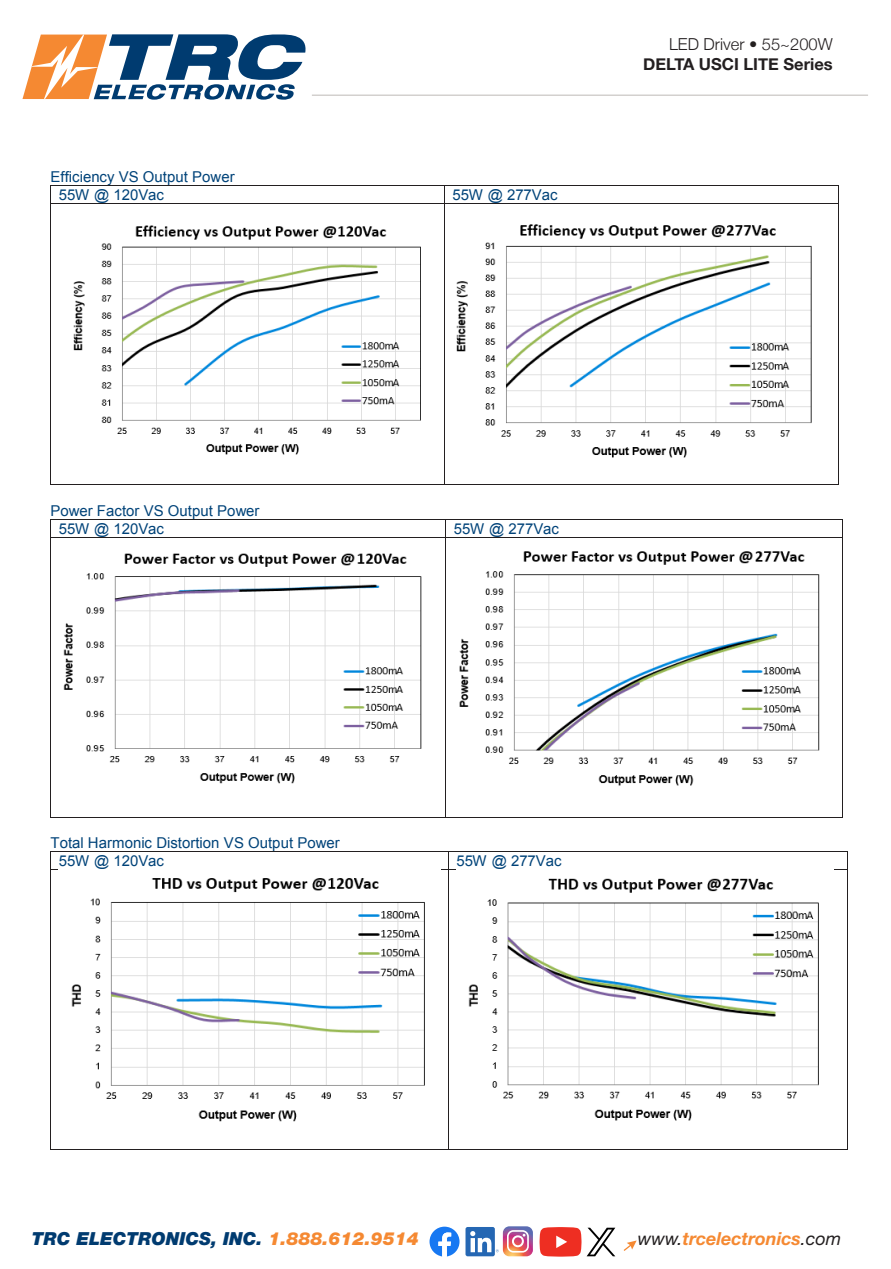
<style>
.page{position:relative;width:891px;height:1269px;background:#fff}
.page>*{position:absolute;margin:0;border:0;box-sizing:border-box;transform-origin:0 0}
.t1{font:italic 900 18px "Helvetica Neue LT Std";color:#003b70}
.t2{font:italic 700 18px "Helvetica Neue LT Std";color:#f58932}
.t3{font:700 16.5px "Helvetica Neue";color:#231f20}
.t4{font:300 16.5px "Helvetica Neue";color:#231f20}
.t5{font:15px/18px "Arial";color:#004379}
.s1{color:#f58932}
.s2{font-weight:400;color:#231f20}
</style>
<div class="page">
<hr style="left:312px;top:94px;width:556px;height:2px;background:#d3d0ce">
<svg style="left:624px;top:1240px;width:13px;height:11px"></svg>
<svg style="left:22px;top:34px;width:284px;height:66px"></svg>
<svg style="left:430px;top:1227px;width:30px;height:30px"></svg>
<div style="left:466px;top:1227px;width:29px;height:29px;background:#2567b3;border-radius:2px"></div>
<svg style="left:470px;top:1226px;width:63px;height:30px"></svg>
<svg style="left:540px;top:1227px;width:75px;height:30px"></svg>
<hr style="left:51px;top:185px;width:393px;height:1px;background:#231f20">
<hr style="left:445px;top:185px;width:393px;height:1px;background:#231f20">
<svg style="left:50px;top:185px;width:1px;height:19px"></svg>
<hr style="left:51px;top:203px;width:393px;height:1px;background:#231f20">
<svg style="left:444px;top:185px;width:1px;height:19px"></svg>
<hr style="left:445px;top:203px;width:393px;height:1px;background:#231f20">
<svg style="left:838px;top:185px;width:1px;height:19px"></svg>
<hr style="left:50px;top:204px;width:1px;height:280px;background:#231f20">
<hr style="left:51px;top:484px;width:393px;height:1px;background:#231f20">
<hr style="left:444px;top:204px;width:1px;height:280px;background:#231f20">
<hr style="left:445px;top:484px;width:393px;height:1px;background:#231f20">
<hr style="left:838px;top:204px;width:1px;height:280px;background:#231f20">
<hr style="left:51px;top:519px;width:394px;height:1px;background:#231f20">
<hr style="left:446px;top:519px;width:396px;height:1px;background:#231f20">
<svg style="left:50px;top:519px;width:1px;height:19px"></svg>
<hr style="left:51px;top:537px;width:394px;height:1px;background:#231f20">
<svg style="left:445px;top:519px;width:1px;height:19px"></svg>
<hr style="left:446px;top:537px;width:396px;height:1px;background:#231f20">
<svg style="left:842px;top:519px;width:1px;height:19px"></svg>
<hr style="left:50px;top:538px;width:1px;height:280px;background:#231f20">
<hr style="left:51px;top:818px;width:394px;height:1px;background:#231f20">
<hr style="left:445px;top:538px;width:1px;height:280px;background:#231f20">
<hr style="left:446px;top:818px;width:396px;height:1px;background:#231f20">
<hr style="left:842px;top:538px;width:1px;height:280px;background:#231f20">
<hr style="left:51px;top:851px;width:397px;height:1px;background:#231f20">
<hr style="left:449px;top:851px;width:398px;height:1px;background:#231f20">
<svg style="left:50px;top:851px;width:1px;height:19px"></svg>
<hr style="left:51px;top:869px;width:397px;height:1px;background:#231f20">
<svg style="left:448px;top:851px;width:1px;height:19px"></svg>
<hr style="left:449px;top:869px;width:398px;height:1px;background:#231f20">
<svg style="left:847px;top:851px;width:1px;height:19px"></svg>
<hr style="left:50px;top:870px;width:1px;height:279px;background:#231f20">
<hr style="left:51px;top:1149px;width:397px;height:1px;background:#231f20">
<hr style="left:448px;top:870px;width:1px;height:279px;background:#231f20">
<hr style="left:449px;top:1149px;width:398px;height:1px;background:#231f20">
<hr style="left:847px;top:870px;width:1px;height:279px;background:#231f20">
<img style="left:71px;top:878px;width:354px;height:244px">
<img style="left:468px;top:878px;width:351px;height:243px">
<img style="left:456px;top:224px;width:356px;height:234px">
<img style="left:73px;top:225px;width:348px;height:230px">
<img style="left:63px;top:553px;width:359px;height:231px">
<img style="left:459px;top:551px;width:361px;height:235px">
<p class="t5" style="left:59px;top:168px;width:177px;text-indent:-8px">Efficiency VS Output Power<br>55W @ 120Vac</p>
<p class="t5" style="left:452px;top:186px;width:107px">55W @ 277Vac</p>
<p class="t4" style="left:669px;top:31px;width:165px">LED Driver • 55~200W</p>
<p class="t3" style="left:643px;top:51px;width:191px">DELTA USCI LITE Series</p>
<p class="t5" style="left:59px;top:502px;width:202px;text-indent:-8px">Power Factor VS Output Power<br>55W @ 120Vac</p>
<p class="t5" style="left:454px;top:520px;width:107px">55W @ 277Vac</p>
<p class="t5" style="left:59px;top:834px;width:282px;text-indent:-8px">Total Harmonic Distortion VS Output Power<br>55W @ 120Vac</p>
<p class="t5" style="left:456px;top:852px;width:107px">55W @ 277Vac</p>
<p class="t1" style="left:32px;top:1227px;width:388px">TRC ELECTRONICS, INC. <span class="s1">1.888.612.9514</span></p>
<p class="t2" style="left:638px;top:1227px;width:205px"><span class="s2">www.</span>trcelectronics<span class="s2">.com</span></p>
</div>
